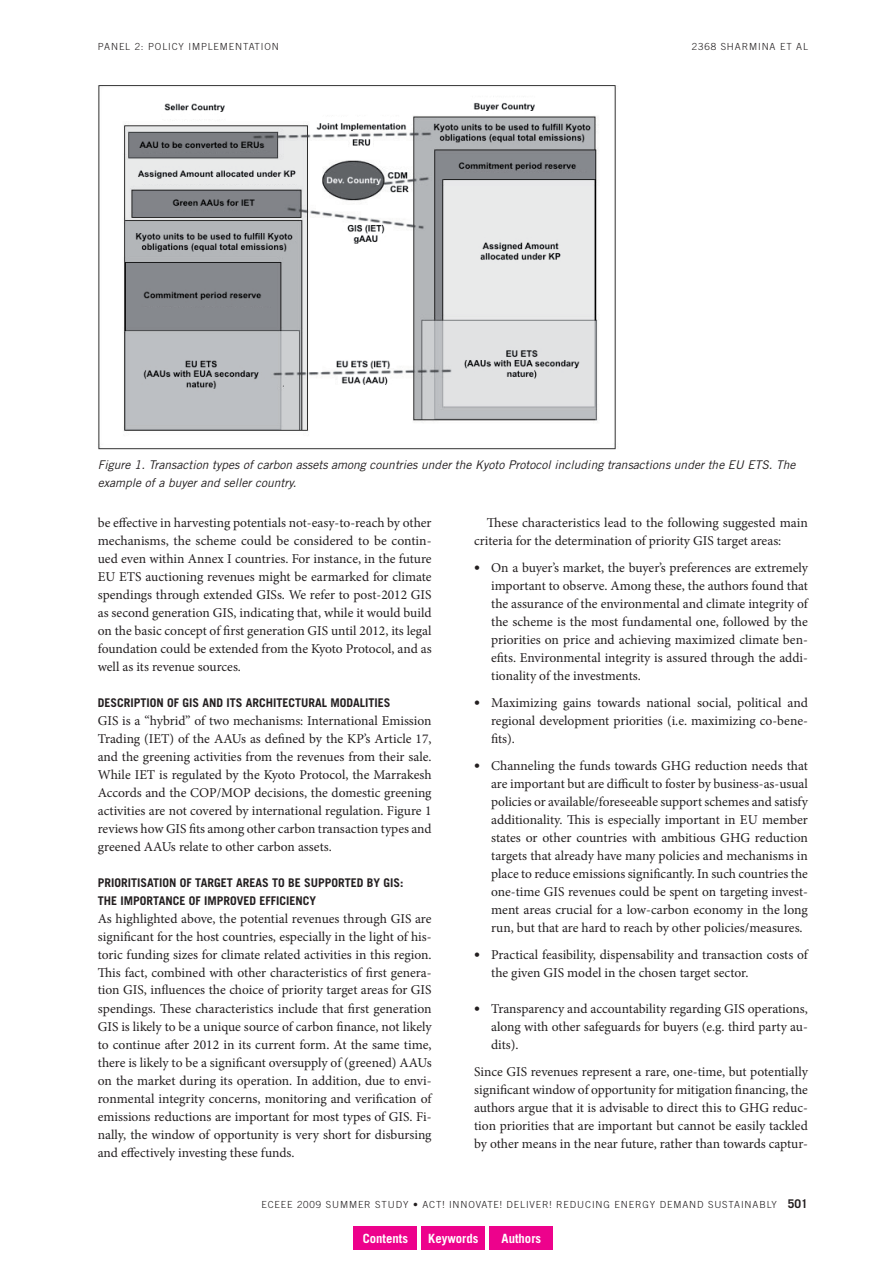
<style>
.page{position:relative;width:893px;height:1263px;background:#fff}
.page>*{position:absolute;margin:0;border:0;box-sizing:border-box;transform-origin:0 0}
.t1{font:13.5px/18px "Minion Pro";color:#231f20;text-align:justify}
.t2{font:700 12.75px "Trade Gothic";color:#fff}
.t3{font:italic 12px/18px "Trade Gothic";color:#231f20}
.t4{font:700 12px/18px "Trade Gothic";color:#231f20}
.t5{font:300 9.75px "Trade Gothic";letter-spacing:.09em;color:#231f20}
.s1{font-family:"Trade Gothic";font-weight:300;font-size:12px}
.s2{font-weight:700;font-size:12px}
</style>
<div class="page">
<img style="left:98px;top:85px;width:518px;height:365px">
<div style="left:353px;top:1226px;width:64px;height:24px;background:#ed028c"></div>
<div style="left:421px;top:1226px;width:64px;height:24px;background:#ed028c"></div>
<div style="left:490px;top:1226px;width:63px;height:24px;background:#ed028c"></div>
<p class="t5" style="left:98px;top:41px;width:183px">PANEL 2: POLICY IMPLEMENTATION</p>
<p class="t5" style="left:692px;top:41px;width:43px">2368 SHARMINA</p>
<p class="t5" style="left:780px;top:41px;width:23px">ET AL</p>
<p class="t3" style="left:98px;top:455px;width:699px">Figure 1. Transaction types of carbon assets among countries under the Kyoto Protocol including transactions under the EU ETS. The example of a buyer and seller country.</p>
<p class="t1" style="left:98px;top:514px;width:335px">be effective in harvesting potentials not-easy-to-reach by other mechanisms, the scheme could be considered to be contin&shy;ued even within Annex I countries. For instance, in the future EU ETS auctioning revenues might be earmarked for climate spendings through extended GISs. We refer to post-2012 GIS as second generation GIS, indicating that, while it would build on the basic concept of first generation GIS until 2012, its legal foundation could be extended from the Kyoto Protocol, and as well as its revenue sources.</p>
<p class="t4" style="left:98px;top:693px;width:169px">DESCRIPTION OF GIS AND ITS ARCHIT</p>
<p class="t4" style="left:283px;top:693px;width:108px">ECTURAL MODALITI ES</p>
<p class="t1" style="left:98px;top:712px;width:335px">GIS is a “hybrid” of two mechanisms: International Emission Trading (IET) of the AAUs as defined by the KP’s Article 17, and the greening activities from the revenues from their sale.<br>While IET is regulated by the Kyoto Protocol, the Marrakesh Accords and the COP/MOP decisions, the domestic greening activities are not covered by international regulation. Figure 1 reviews how GIS fits among other carbon transaction types and greened AAUs relate to other carbon assets.</p>
<p class="t4" style="left:98px;top:873px;width:36px">PRIORITISATI</p>
<p class="t4" style="left:98px;top:873px;width:307px;text-indent:65px">ON OF TARGET AREAS TO BE SUPPORTED BY GIS:<br>THE IMPORTANCE OF IMPROVED EFFICIENCY</p>
<p class="t1" style="left:98px;top:909px;width:335px">As highlighted above, the potential revenues through GIS are significant for the host countries, especially in the light of his&shy;toric funding sizes for climate related activities in this region.<br>This fact, combined with other characteristics of first genera&shy;tion GIS, influences the choice of priority target areas for GIS spendings. These characteristics include that first generation GIS is likely to be a unique source of carbon finance, not likely to continue after 2012 in its current form. At the same time, there is likely to be a significant oversupply of (greened) AAUs on the market during its operation. In addition, due to envi&shy;ronmental integrity concerns, monitoring and verification of emissions reductions are important for most types of GIS. Fi&shy;nally, the window of opportunity is very short for disbursing and effectively investing these funds.</p>
<p class="t1" style="left:474px;top:514px;width:335px;text-indent:13px">These characteristics lead to the following suggested main criteria for the determination of priority GIS target areas:</p>
<p class="t1" style="left:491px;top:559px;width:318px;text-indent:-17px"><span class="s1">•</span> On a buyer’s market, the buyer’s preferences are extremely important to observe. Among these, the authors found that the assurance of the environmental and climate integrity of the scheme is the most fundamental one, followed by the priorities on price and achieving maximized climate ben&shy;efits. Environmental integrity is assured through the addi&shy;tionality of the investments.</p>
<p class="t1" style="left:491px;top:694px;width:318px;text-indent:-17px"><span class="s1">•</span> Maximizing gains towards national social, political and regional development priorities (i.e. maximizing co-bene&shy;fits).</p>
<p class="t1" style="left:491px;top:757px;width:318px;text-indent:-17px"><span class="s1">•</span> Channeling the funds towards GHG reduction needs that are important but are difficult to foster by business-as-usual policies or available/foreseeable support schemes and satisfy additionality. This is especially important in EU member states or other countries with ambitious GHG reduction targets that already have many policies and mechanisms in place to reduce emissions significantly. In such countries the one-time GIS revenues could be spent on targeting invest&shy;ment areas crucial for a low-carbon economy in the long run, but that are hard to reach by other policies/measures.</p>
<p class="t1" style="left:491px;top:946px;width:318px;text-indent:-17px"><span class="s1">•</span> Practical feasibility, dispensability and transaction costs of the given GIS model in the chosen target sector.</p>
<p class="t1" style="left:491px;top:1000px;width:318px;text-indent:-17px"><span class="s1">•</span> Transparency and accountability regarding GIS operations, along with other safeguards for buyers (e.g. third party au&shy;dits).</p>
<p class="t1" style="left:474px;top:1063px;width:335px">Since GIS revenues represent a rare, one-time, but potentially significant window of opportunity for mitigation financing, the authors argue that it is advisable to direct this to GHG reduc&shy;tion priorities that are important but cannot be easily tackled by other means in the near future, rather than towards captur-</p>
<p class="t5" style="left:261px;top:1199px;width:548px">ECEEE 2009 SUMMER STUDY • ACT! INNOVATE! DELIVER! REDUCING ENERGY DEMAND SUSTAINABLY <span class="s2">501</span></p>
<p class="t2" style="left:363px;top:1230px;width:47px">CONTENTS</p>
<p class="t2" style="left:428px;top:1230px;width:52px">KEYWORDS</p>
<p class="t2" style="left:502px;top:1230px;width:41px">AUTHORS</p>
</div>
